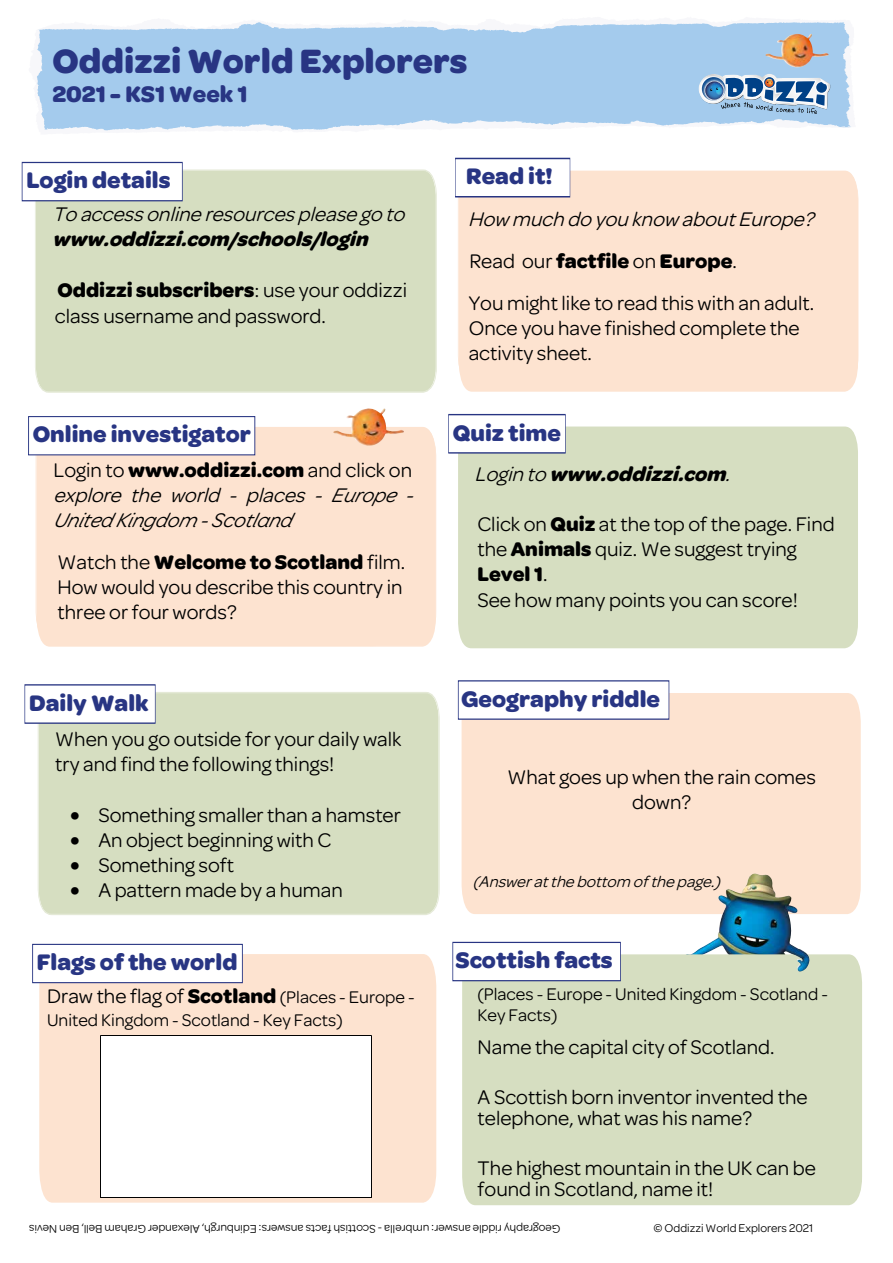
<style>
.page{position:relative;width:893px;height:1263px;background:#fff}
.page>*{position:absolute;margin:0;border:0;box-sizing:border-box;transform-origin:0 0}
.t1{font:700 36px "Omnes";color:#283583}
.t2{font:700 24px "Omnes";color:#283583}
.t3{font:700 24px "Omnes";color:#283583}
.t4{font:21px/25.2px "Omnes";color:#000}
.t5{font:21px/25.2px "Omnes";color:#000}
.t6{font:italic 21px/25.2px "Omnes";color:#000}
.t7{font:italic 700 21px "Omnes";color:#000}
.t8{font:italic 21px "Omnes";color:#000}
.t9{font:18px/22.8px "Omnes";color:#000}
.t10{font:italic 16.5px "Omnes";color:#000}
.t11{font:12px "Omnes";color:#000}
.s1{font-style:inherit}
.s2{font-weight:700}
.s3{font-style:normal}
.s4{font-weight:700;font-style:normal}
.s5{font-style:italic}
.s6{font-weight:400}
.s7{font-size:21px}
.s8{font-weight:700;font-size:21px}
</style>
<div class="page">
<div style="left:39px;top:954px;width:397px;height:248px;background:#fde3d0"></div>
<div style="left:462px;top:693px;width:399px;height:221px;background:#fde3d0"></div>
<svg style="left:42px;top:641px;width:389px;height:6px;background:#fde4d2"></svg>
<div style="left:35px;top:427px;width:402px;height:214px;background:#fde3d0"></div>
<svg style="left:463px;top:385px;width:390px;height:7px;background:#fde4d2"></svg>
<div style="left:457px;top:170px;width:402px;height:215px;background:#fde3d0"></div>
<svg style="left:36px;top:22px;width:815px;height:109px;background:#aecfec"></svg>
<img style="left:733px;top:73px;width:98px;height:37px">
<img style="left:697px;top:72px;width:36px;height:37px">
<svg style="left:698px;top:74px;width:132px;height:40px"></svg>
<div style="left:35px;top:169px;width:402px;height:224px;background:#d6dec1"></div>
<div style="left:12px;top:151px;width:277px;height:54px;background:#fff;opacity:.75"></div>
<div style="left:22px;top:162px;width:161px;height:39px;background:#fff;border:1px solid #283583"></div>
<div style="left:365px;top:642px;width:159px;height:54px;background:#fff"></div>
<div style="left:458px;top:150px;width:356px;height:54px;background:#fff;opacity:.75"></div>
<div style="left:455px;top:158px;width:115px;height:39px;background:#fff;border:1px solid #283583"></div>
<svg style="left:783px;top:34px;width:13px;height:7px"></svg>
<div style="left:21px;top:412px;width:278px;height:53px;background:#283583;opacity:.75"></div>
<div style="left:28px;top:416px;width:227px;height:39px;background:#fff;border:1px solid #283583"></div>
<div style="left:458px;top:426px;width:400px;height:222px;background:#d6dec1"></div>
<img style="left:718px;top:874px;width:35px;height:23px">
<img style="left:354px;top:408px;width:14px;height:8px">
<div style="left:448px;top:414px;width:118px;height:39px;background:#fff;border:1px solid #283583"></div>
<div style="left:37px;top:692px;width:403px;height:223px;background:#d6dec1"></div>
<div style="left:18px;top:680px;width:277px;height:54px;background:#283583;opacity:.75"></div>
<div style="left:25px;top:685px;width:130px;height:38px;background:#fff"></div>
<div style="left:451px;top:676px;width:357px;height:54px;background:#283583;opacity:.75"></div>
<div style="left:458px;top:680px;width:211px;height:39px;background:#fff;border:1px solid #283583"></div>
<div style="left:25px;top:940px;width:278px;height:53px;background:#283583;opacity:.75"></div>
<div style="left:32px;top:944px;width:211px;height:39px;background:#fff;border:1px solid #283583"></div>
<div style="left:462px;top:954px;width:400px;height:251px;background:#d6dec1"></div>
<div style="left:452px;top:942px;width:169px;height:39px;background:#fff;border:1px solid #283583"></div>
<img style="left:793px;top:949px;width:15px;height:22px">
<img style="left:101px;top:1036px;width:271px;height:161px">
<h1 class="t1" style="left:52px;top:40px;width:417px">Oddizzi World Explorers</h1>
<p class="t2" style="left:52px;top:80px;width:197px"><span class="s1">2021 -</span> KS1 Week 1</p>
<p class="t2" style="left:26px;top:167px;width:146px">Login details</p>
<p class="t3" style="left:466px;top:162px;width:88px">Read it!</p>
<p class="t8" style="left:52px;top:203px;width:360px">To accessonlineresourcespleasego to</p>
<p class="t7" style="left:52px;top:227px;width:323px">www.oddizzi.com/schools/login</p>
<p class="t5" style="left:55px;top:278px;width:354px"><span class="s2">Oddizzi subscribers</span>: use your oddizzi class username and password.</p>
<p class="t2" style="left:33px;top:421px;width:220px">Online investigator</p>
<p class="t6" style="left:53px;top:457px;width:367px"><span class="s3">Login to</span> <span class="s4">www.oddizzi.com</span> <span class="s3">and click on </span><span class="s1">explore the world - places</span> - Europe -<br>United Kingdom -Scotland</p>
<p class="t4" style="left:58px;top:549px;width:349px">Watch the <span class="s2">Welcome to Scotland</span> film.<br>How would you describe this country in three or four words?</p>
<p class="t4" style="left:468px;top:198px;width:353px;line-height:41.8px"><span class="s5">How muchdo youknow aboutEurope?<br></span>Read our <span class="s2">factfile</span> <span class="s1">o</span>n <span class="s2">Europe</span>.<br>You might like to read this with an adult.</p>
<p class="t4" style="left:469px;top:315px;width:332px">Once you have finished complete the activity sheet.</p>
<p class="t2" style="left:453px;top:419px;width:110px">Quiz time</p>
<p class="t7" style="left:475px;top:461px;width:263px"><span class="s6">Loginto</span> www.oddizzi.com<span class="s6">.</span></p>
<p class="t5" style="left:477px;top:511px;width:359px">Click on <span class="s2">Quiz</span> at the top of the page. Find the <span class="s2">Animals</span> quiz. We suggest trying<br><span class="s2">Level 1</span>.<br>See how many points you can score!</p>
<p class="t3" style="left:29px;top:689px;width:121px">Daily Walk</p>
<p class="t3" style="left:461px;top:685px;width:201px">Geography riddle</p>
<p class="t4" style="left:55px;top:727px;width:348px">When you go outside for your daily walk try and find the following things!</p>
<p class="t4" style="left:70px;top:802px;width:332px">• Something smaller than a hamster</p>
<p class="t4" style="left:70px;top:827px;width:263px">• An object beginning with C</p>
<p class="t4" style="left:70px;top:853px;width:165px">• Something soft</p>
<p class="t4" style="left:70px;top:878px;width:274px">• A pattern made by a human</p>
<p class="t4" style="left:507px;top:764px;width:310px;text-align:center">What goes up when the rain comes down?</p>
<p class="t10" style="left:473px;top:872px;width:254px">(Answeratthebottom ofthepage.)</p>
<p class="t3" style="left:37px;top:948px;width:202px">Flags of the world</p>
<p class="t2" style="left:456px;top:946px;width:159px">Scottish <span class="s1">facts</span></p>
<p class="t9" style="left:47px;top:985px;width:369px"><span class="s7">Draw the flag of</span> <span class="s8">Scotland</span> (Places - Europe -<br>United Kingdom - Scotland - Key Facts)</p>
<p class="t4" style="left:478px;top:1035px;width:298px">Name the capital city of Scotland.</p>
<p class="t4" style="left:478px;top:1087px;width:331px;line-height:21px">A Scottish born inventor invented the telephone, what was his name?</p>
<p class="t4" style="left:478px;top:1157px;width:340px;line-height:21px">The highest mountain in the UK can be found in Scotland, name it!</p>
<p class="t9" style="left:477px;top:983px;width:352px;line-height:21.6px">(Places - Europe - United Kingdom - Scotland -<br>Key Facts)</p>
<p class="t11" style="left:560px;top:1236px;width:533px;rotate:-180deg"><span class="s1">Geography riddle answer: umbrella</span> - Scottish facts answers: Edinburgh, Alexander Graham Bell, Ben Nevis</p>
<p class="t11" style="left:653px;top:1221px;width:161px">© Oddizzi World Explorers <span class="s1">2021</span></p>
</div>
